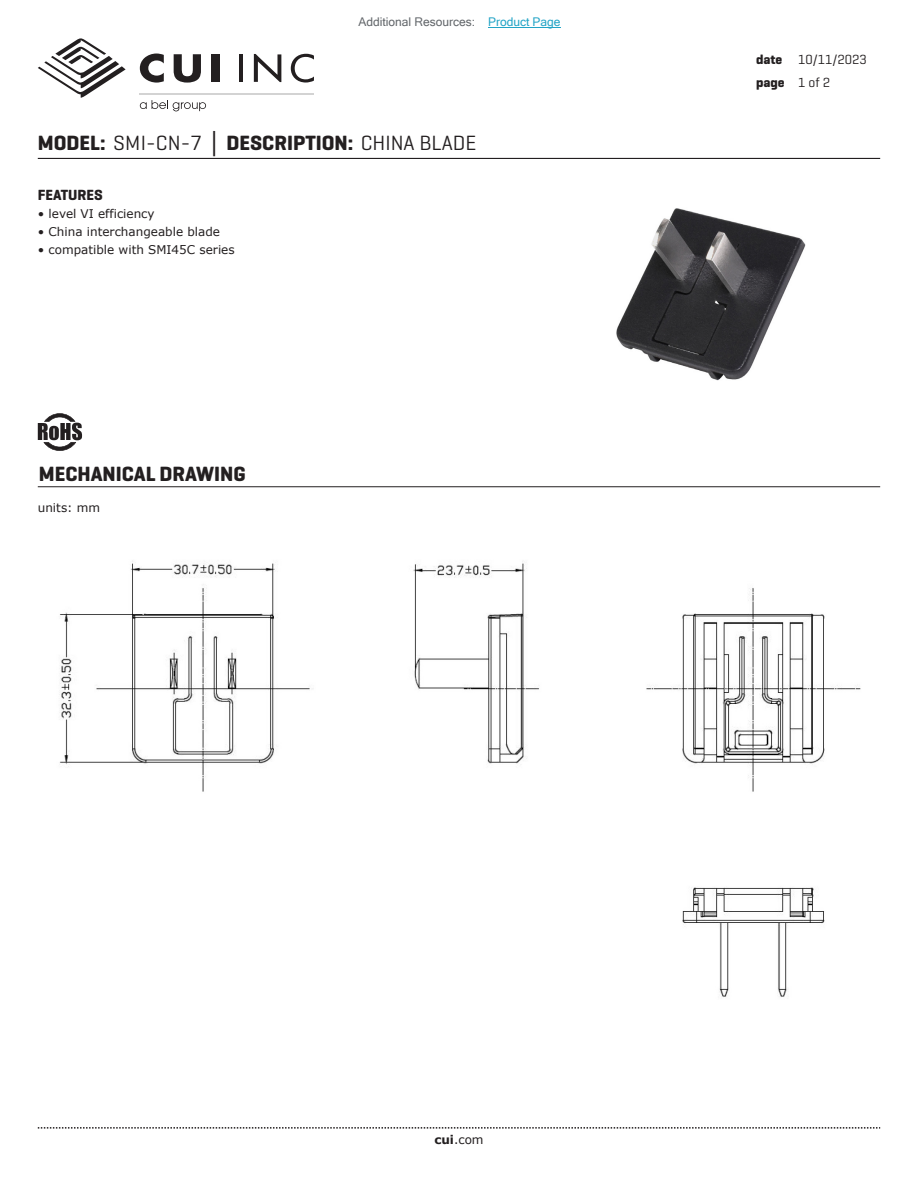
<style>
.page{position:relative;width:918px;height:1188px;background:#fff}
.page>*{position:absolute;margin:0;border:0;box-sizing:border-box;transform-origin:0 0}
.t1{font:700 21px "Geogrotesque";color:#231f20}
.t2{font:700 15px "Geogrotesque";color:#231f20}
.t3{font:13.5px/22.5px "Geogrotesque";color:#231f20}
.t4{font:12px "Verdana";color:#231f20}
.t5{font:12px "Microsoft Sans Serif";color:#63676b}
.s1{color:#23a4c6}
.s2{font-weight:400}
.s3{font-family:"Verdana"}
.s4{font-weight:700}
</style>
<div class="page">
<svg style="left:38px;top:1127px;width:842px;height:2px"></svg>
<hr style="left:38px;top:158px;width:842px;height:1px;background:#231f20">
<svg style="left:38px;top:38px;width:88px;height:60px"></svg>
<hr style="left:239px;top:54px;width:4px;height:28px;background:#231f20">
<svg style="left:254px;top:54px;width:27px;height:28px"></svg>
<svg style="left:291px;top:54px;width:23px;height:29px"></svg>
<svg style="left:140px;top:54px;width:24px;height:29px"></svg>
<svg style="left:174px;top:54px;width:27px;height:29px"></svg>
<div style="left:211px;top:54px;width:8px;height:28px;background:#231f20"></div>
<svg style="left:140px;top:100px;width:66px;height:11px"></svg>
<hr style="left:140px;top:93px;width:174px;height:1px;background:#231f20">
<svg style="left:38px;top:413px;width:44px;height:38px"></svg>
<hr style="left:38px;top:486px;width:842px;height:1px;background:#231f20">
<img style="left:59px;top:560px;width:802px;height:437px">
<img style="left:616px;top:208px;width:190px;height:173px">
<hr style="left:488px;top:27px;width:73px;height:1px;background:#23a4c6">
<p class="t5" style="left:358px;top:15px;width:204px">Additional Resources: <span class="s1">Product Page</span></p>
<h1 class="t1" style="left:38px;top:130px;width:440px">MODEL: <span class="s2">SMI-CN-7</span> <span class="s3">│</span> DESCRIPTION: <span class="s2">CHINA BLADE</span></h1>
<p class="t2" style="left:38px;top:186px;width:67px">FEATURES</p>
<p class="t4" style="left:38px;top:206px;width:118px">• level VI efficiency</p>
<p class="t4" style="left:38px;top:224px;width:184px">• China interchangeable blade</p>
<p class="t4" style="left:38px;top:242px;width:198px">• compatible with SMI45C series</p>
<h1 class="t1" style="left:39px;top:461px;width:208px">MECHANICAL DRAWING</h1>
<p class="t4" style="left:38px;top:499px;width:64px">units: mm</p>
<p class="t3" style="left:756px;top:48px;width:112px"><span class="s4">date</span> 10/11/2023 <span class="s4">page</span> 1 of 2</p>
<p class="t4" style="left:434px;top:1131px;width:51px"><span class="s4">cui</span>.com</p>
</div>
